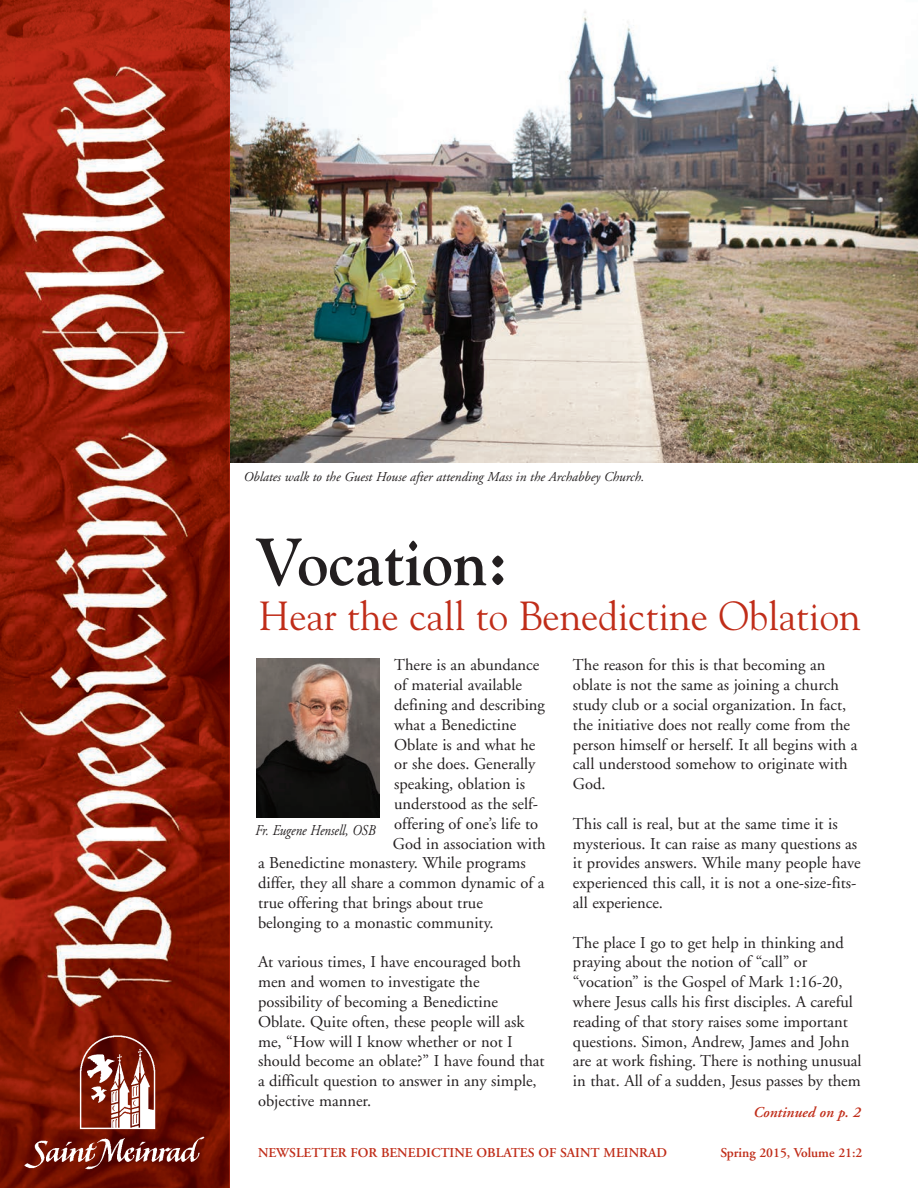
<style>
.page{position:relative;width:918px;height:1188px;background:#fff}
.page>*{position:absolute;margin:0;border:0;box-sizing:border-box;transform-origin:0 0}
.t1{font:700 66.15px "Goudy";color:#231f20;scale:.94 1}
.t2{font:40.5px "Goudy";color:#c02d19;scale:.96 1}
.t3{font:16.5px/19.8px "Adobe Garamond";color:#231f20}
.t4{font:italic 15px "Adobe Garamond";color:#231f20;scale:.87 1}
.t5{font:italic 600 15px "Adobe Garamond";color:#c02d19}
.t6{font:600 13.5px "Adobe Garamond";color:#c02d19}
.t7{font:italic 13.5px "Adobe Garamond";color:#231f20}
</style>
<div class="page">
<img style="left:229px;top:0;width:689px;height:462px">
<img style="left:0;top:0;width:229px;height:1188px">
<img style="left:16px;top:51px;width:182px;height:972px">
<img style="left:24px;top:1035px;width:181px;height:135px">
<img style="left:256px;top:658px;width:123px;height:160px">
<p class="t7" style="left:243px;top:472px;width:402px">Oblates walk to the Guest House after attending Mass in the Archabbey Church.</p>
<h1 class="t1" style="left:255px;top:524px;width:271px">Vocation:</h1>
<h2 class="t2" style="left:259px;top:593px;width:628px">Hear the call to Benedictine Oblation</h2>
<p class="t3" style="left:394px;top:657px;width:147px">There is an abundance</p>
<p class="t3" style="left:394px;top:676px;width:129px">of material available</p>
<p class="t3" style="left:394px;top:696px;width:152px">defining and describing</p>
<p class="t3" style="left:394px;top:716px;width:124px">what a Benedictine</p>
<p class="t3" style="left:394px;top:736px;width:143px">Oblate is and what he</p>
<p class="t3" style="left:394px;top:756px;width:143px">or she does. Generally</p>
<p class="t3" style="left:394px;top:775px;width:132px">speaking, oblation is</p>
<p class="t3" style="left:394px;top:795px;width:146px">understood as the self-</p>
<p class="t3" style="left:394px;top:815px;width:146px">offering of one’s life to</p>
<p class="t3" style="left:393px;top:835px;width:154px">God in association with</p>
<p class="t3" style="left:258px;top:855px;width:269px">a Benedictine monastery. While programs</p>
<p class="t3" style="left:258px;top:874px;width:288px">differ, they all share a common dynamic of a</p>
<p class="t3" style="left:258px;top:894px;width:226px">true offering that brings about true</p>
<p class="t3" style="left:258px;top:914px;width:237px">belonging to a monastic community.</p>
<p class="t3" style="left:258px;top:954px;width:288px">At various times, I have encouraged both men and women to investigate the possibility of becoming a Benedictine Oblate. Quite often, these people will ask me, “How will I know whether or not I should become an oblate?” I have found that a difficult question to answer in any simple, objective manner.</p>
<p class="t4" style="left:255px;top:824px;width:140px">Fr. Eugene Hensell, OSB</p>
<p class="t3" style="left:573px;top:657px;width:286px">The reason for this is that becoming an oblate is not the same as joining a church study club or a social organization. In fact, the initiative does not really come from the person himself or herself. It all begins with a call understood somehow to originate with God.</p>
<p class="t3" style="left:573px;top:815px;width:289px">This call is real, but at the same time it is mysterious. It can raise as many questions as it provides answers. While many people have experienced this call, it is not a one-size-fits&shy;all experience.</p>
<p class="t3" style="left:573px;top:934px;width:290px">The place I go to get help in thinking and praying about the notion of “call” or “vocation” is the Gospel of Mark 1:16-20, where Jesus calls his first disciples. A careful reading of that story raises some important questions. Simon, Andrew, James and John are at work fishing. There is nothing unusual in that. All of a sudden, Jesus passes by them</p>
<p class="t5" style="left:753px;top:1107px;width:109px">Continued on p. 2</p>
<p class="t6" style="left:258px;top:1148px;width:411px">NEWSLETTER FOR BENEDICTINE OBLATES OF SAINT MEINRAD</p>
<p class="t6" style="left:720px;top:1148px;width:143px">Spring 2015, Volume 21:2</p>
</div>
